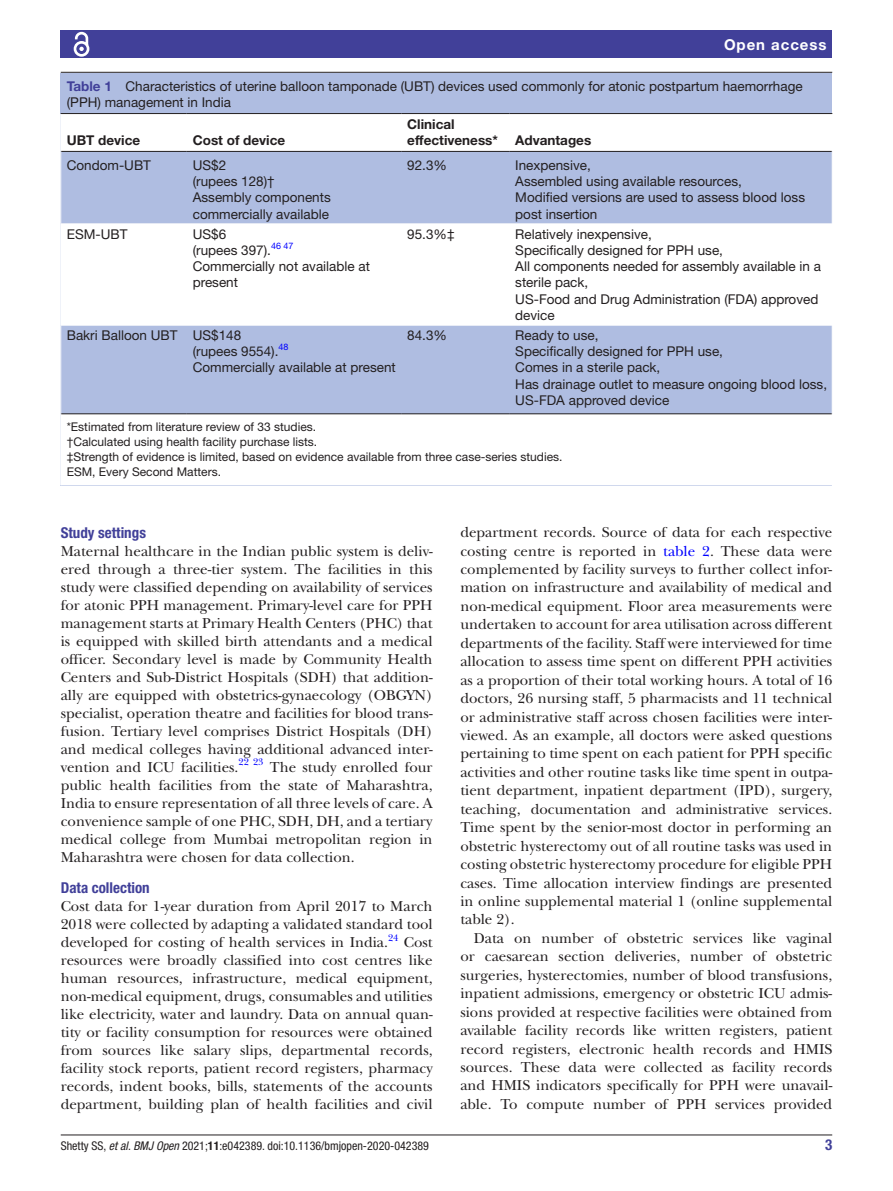
<style>
.page{position:relative;width:893px;height:1191px;background:#fff}
.page>*{position:absolute;margin:0;border:0;box-sizing:border-box;transform-origin:0 0}
.t1{font:15px/18.5px "New Baskerville";color:#231f20;text-align:justify}
.t2{font:700 condensed 15px "Helvetica Neue LT Std";color:#414099}
.t3{font:700 15px "Helvetica Neue LT Std";letter-spacing:.065em;color:#fff}
.t4{font:13.5px/16.2px "Helvetica Neue LT Std";color:#231f20}
.t5{font:700 13.5px/16.2px "Helvetica Neue LT Std";color:#231f20}
.t6{font:12px/15px "Helvetica Neue LT Std";color:#231f20}
.t7{font:condensed 12px "Helvetica Neue LT Std";color:#231f20}
.t8{font:9.9px "New Baskerville";color:#00f}
.t9{font:9px "Helvetica Neue LT Std";color:#00f}
.s1{font-weight:700;color:#414099}
.s2{color:#00f}
.s3{font-style:italic}
.s4{font-weight:700}
</style>
<div class="page">
<hr style="left:61px;top:1134px;width:771px;height:1px;background:#231f20">
<div style="left:61px;top:31px;width:771px;height:27px;background:#414099"></div>
<svg style="left:73px;top:31px;width:17px;height:26px"></svg>
<div style="left:61px;top:73px;width:771px;height:412px;background:#afbde1"></div>
<hr style="left:61px;top:72px;width:771px;height:1px;background:#231f20">
<div style="left:61px;top:114px;width:771px;height:371px;background:#fff"></div>
<svg style="left:61px;top:152px;width:771px;height:261px"></svg>
<hr style="left:61px;top:113px;width:126px;height:1px;background:#231f20">
<hr style="left:61px;top:151px;width:126px;height:1px;background:#231f20">
<hr style="left:187px;top:113px;width:214px;height:1px;background:#231f20">
<hr style="left:187px;top:151px;width:214px;height:1px;background:#231f20">
<hr style="left:401px;top:113px;width:108px;height:1px;background:#231f20">
<hr style="left:401px;top:151px;width:108px;height:1px;background:#231f20">
<hr style="left:509px;top:113px;width:323px;height:1px;background:#231f20">
<hr style="left:509px;top:151px;width:323px;height:1px;background:#231f20">
<hr style="left:187px;top:413px;width:214px;height:1px;background:#231f20">
<hr style="left:401px;top:413px;width:108px;height:1px;background:#231f20">
<hr style="left:509px;top:413px;width:323px;height:1px;background:#231f20">
<hr style="left:61px;top:413px;width:126px;height:1px;background:#231f20">
<hr style="left:67px;top:430px;width:765px;height:2px;background:#fff">
<hr style="left:67px;top:445px;width:765px;height:2px;background:#fff">
<hr style="left:67px;top:460px;width:765px;height:2px;background:#fff">
<hr style="left:67px;top:475px;width:765px;height:2px;background:#fff">
<p class="t3" style="left:724px;top:35px;width:104px">Open access</p>
<p class="t4" style="left:67px;top:77px;width:737px"><span class="s1">Table 1</span> Characteristics of uterine balloon tamponade (UBT) devices used commonly for atonic postpartum haemorrhage (PPH) management in India</p>
<p class="t5" style="left:67px;top:132px;width:75px">UBT device</p>
<p class="t5" style="left:193px;top:132px;width:94px">Cost of device</p>
<p class="t5" style="left:407px;top:116px;width:92px">Clinical effectiveness*</p>
<p class="t5" style="left:515px;top:132px;width:78px">Advantages</p>
<p class="t4" style="left:67px;top:157px;width:86px">Condom-UBT</p>
<p class="t4" style="left:193px;top:157px;width:140px">US$2<br>(rupees 128)†<br>Assembly components commercially available</p>
<p class="t4" style="left:407px;top:157px;width:41px">92.3%</p>
<p class="t4" style="left:515px;top:157px;width:291px">Inexpensive,<br>Assembled using available resources,<br>Modified versions are used to assess blood loss post insertion</p>
<p class="t4" style="left:67px;top:226px;width:62px">ESM-UBT</p>
<p class="t4" style="left:193px;top:226px;width:80px">US$6 (rupees 397).</p>
<p class="t4" style="left:407px;top:226px;width:49px">95.3%‡</p>
<p class="t4" style="left:515px;top:226px;width:307px">Relatively inexpensive,<br>Specifically designed for PPH use,<br>All components needed for assembly available in a sterile pack,<br>US-Food and Drug Administration (FDA) approved device</p>
<p class="t9" style="left:271px;top:240px;width:24px">46 47</p>
<p class="t4" style="left:193px;top:258px;width:179px">Commercially not available at present</p>
<p class="t4" style="left:193px;top:327px;width:87px;text-indent:-126px">Bakri Balloon UBT US$148 (rupees 9554).</p>
<p class="t4" style="left:407px;top:327px;width:41px">84.3%</p>
<p class="t4" style="left:515px;top:327px;width:313px">Ready to use,<br>Specifically designed for PPH use,<br>Comes in a sterile pack,<br>Has drainage outlet to measure ongoing blood loss,<br>US-FDA approved device</p>
<p class="t6" style="left:67px;top:419px;width:497px">*Estimated from literature review of 33 studies.<br>†Calculated using health facility purchase lists.<br>‡Strength of evidence is limited, based on evidence available from three case-series studies.<br>ESM, Every Second Matters.</p>
<p class="t9" style="left:279px;top:341px;width:11px">48</p>
<p class="t4" style="left:193px;top:359px;width:205px">Commercially available at present</p>
<p class="t2" style="left:61px;top:523px;width:87px">Study settings</p>
<p class="t1" style="left:61px;top:542px;width:373px;line-height:18px">Maternal healthcare in the Indian public system is deliv&shy;ered through a three-tier system. The facilities in this study were classified depending on availability of services for atonic PPH management. Primary-level care for PPH management starts at Primary Health Centers (PHC) that is equipped with skilled birth attendants and a medical officer. Secondary level is made by Community Health Centers and Sub-District Hospitals (SDH) that addition&shy;ally are equipped with obstetrics-gynaecology (OBGYN) specialist, operation theatre and facilities for blood trans&shy;fusion. Tertiary level comprises District Hospitals (DH) and medical colleges having additional advanced inter&shy;vention and ICU facilities.<sup>22</sup> <sup>23</sup> The study enrolled four public health facilities from the state of Maharashtra, India to ensure representation of all three levels of care. A convenience sample of one PHC, SDH, DH, and a tertiary medical college from Mumbai metropolitan region in Maharashtra were chosen for data collection.</p>
<p class="t2" style="left:61px;top:879px;width:91px">Data collection</p>
<p class="t1" style="left:61px;top:897px;width:373px;line-height:18px">Cost data for 1-year duration from April 2017 to March 2018 were collected by adapting a validated standard tool developed for costing of health services in India.</p>
<p class="t8" style="left:388px;top:931px;width:12px">24</p>
<p class="t1" style="left:61px;top:933px;width:373px;line-height:18px;text-indent:343px">Cost resources were broadly classified into cost centres like human resources, infrastructure, medical equipment, non-medical equipment, drugs, consumables and utilities like electricity, water and laundry. Data on annual quan&shy;tity or facility consumption for resources were obtained from sources like salary slips, departmental records, facility stock reports, patient record registers, pharmacy records, indent books, bills, statements of the accounts department, building plan of health facilities and civil</p>
<p class="t1" style="left:460px;top:523px;width:373px">department records. Source of data for each respective costing centre is reported in <span class="s2">table 2</span>. These data were complemented by facility surveys to further collect infor&shy;mation on infrastructure and availability of medical and non-medical equipment. Floor area measurements were undertaken to account for area utilisation across different departments of the facility. Staff were interviewed for time allocation to assess time spent on different PPH activities as a proportion of their total working hours. A total of 16 doctors, 26 nursing staff, 5 pharmacists and 11 technical or administrative staff across chosen facilities were inter&shy;viewed. As an example, all doctors were asked questions pertaining to time spent on each patient for PPH specific activities and other routine tasks like time spent in outpa&shy;tient department, inpatient department (IPD), surgery, teaching, documentation and administrative services.<br>Time spent by the senior-most doctor in performing an obstetric hysterectomy out of all routine tasks was used in costing obstetric hysterectomy procedure for eligible PPH cases. Time allocation interview findings are presented in online supplemental material 1 (online supplemental table 2).</p>
<p class="t1" style="left:460px;top:929px;width:373px;text-indent:14px">Data on number of obstetric services like vaginal or caesarean section deliveries, number of obstetric surgeries, hysterectomies, number of blood transfusions, inpatient admissions, emergency or obstetric ICU admis&shy;sions provided at respective facilities were obtained from available facility records like written registers, patient record registers, electronic health records and HMIS sources. These data were collected as facility records and HMIS indicators specifically for PPH were unavail&shy;able. To compute number of PPH services provided</p>
<p class="t7" style="left:61px;top:1138px;width:370px">Shetty SS, <span class="s3">et al</span>. <span class="s3">BMJ Open</span> 2021;<span class="s4">11</span>:e042389. doi:10.1136/bmjopen-2020-042389</p>
<p class="t2" style="left:825px;top:1135px;width:9px">3</p>
</div>
